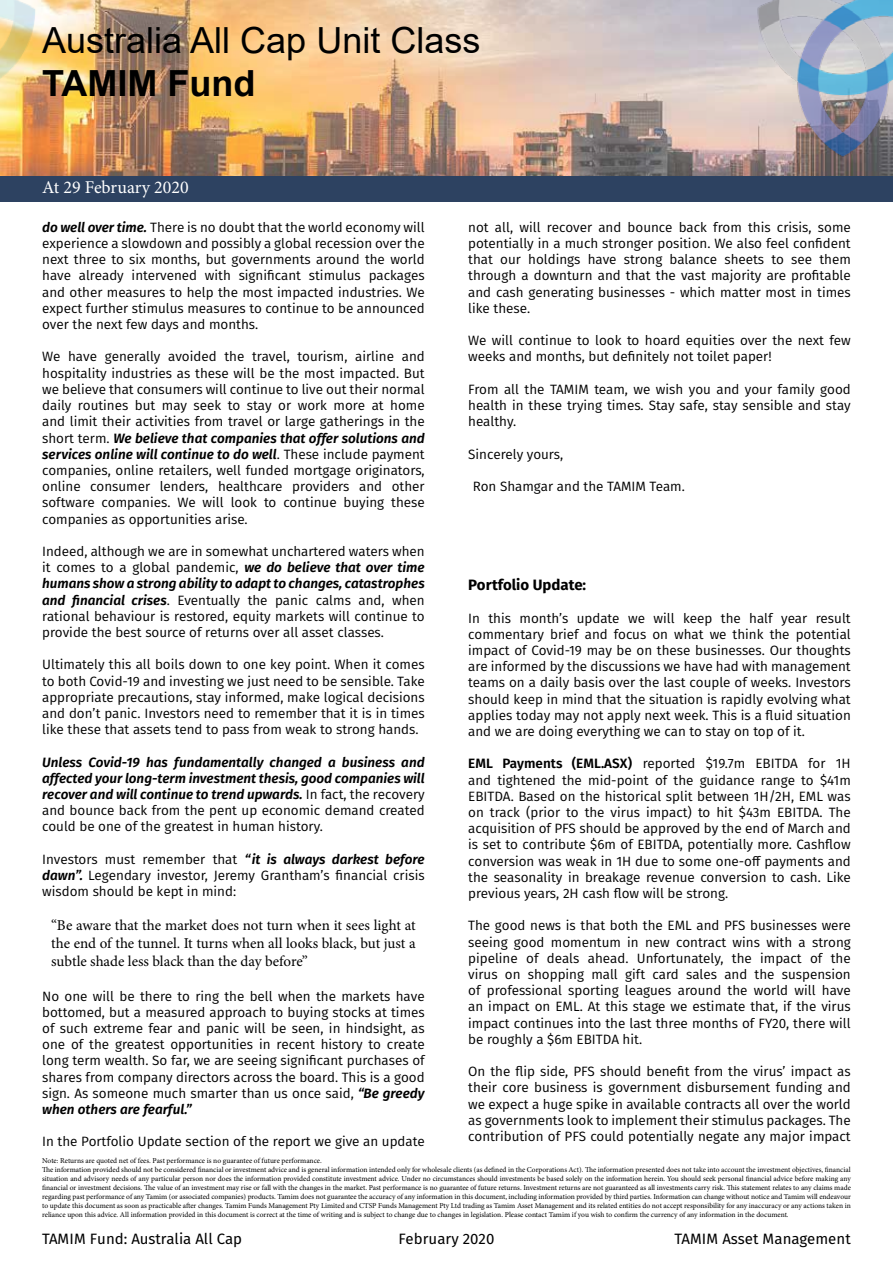
<style>
.page{position:relative;width:893px;height:1263px;background:#fff}
.page>*{position:absolute;margin:0;border:0;box-sizing:border-box;transform-origin:0 0}
.t1{font:36px "Arial";color:#000}
.t2{font:700 36px "Arial";color:#000}
.t3{font:18px "Minion Pro";color:#fff}
.t4{font:15px/18px "Minion Pro";letter-spacing:-.005em;color:#000;text-align:justify}
.t5{font:15px "Fira Sans";color:#000}
.t6{font:700 15px "Fira Sans";color:#000}
.t7{font:13.5px/16.2px "Fira Sans";color:#000;text-align:justify}
.t8{font:italic 600 13.5px/16.2px "Fira Sans";color:#000;text-align:justify}
.t9{font:7.5px/9px "Minion Pro";letter-spacing:-.005em;color:#000}
.s1{font-weight:600;font-style:italic}
.s2{font-weight:400;font-style:normal}
.s3{font-weight:600}
</style>
<div class="page">
<img style="left:0;top:0;width:725px;height:176px">
<div style="left:0;top:176px;width:893px;height:26px;background:#2d4261"></div>
<img style="left:725px;top:0;width:168px;height:176px">
<h1 class="t1" style="left:42px;top:16px;width:440px">Australia All Cap Unit Class</h1>
<h1 class="t2" style="left:42px;top:58px;width:215px">TAMIM Fund</h1>
<h2 class="t3" style="left:42px;top:175px;width:148px">At 29 February 2020</h2>
<p class="t7" style="left:42px;top:219px;width:384px"><span class="s1">do well over time.</span> There is no doubt that the world economy will experience a slowdown and possibly a global recession over the next three to six months, but governments around the world have already intervened with significant stimulus packages and other measures to help the most impacted industries. We expect further stimulus measures to continue to be announced over the next few days and months.</p>
<p class="t7" style="left:42px;top:348px;width:384px">We have generally avoided the travel, tourism, airline and hospitality industries as these will be the most impacted. But we believe that consumers will continue to live out their normal daily routines but may seek to stay or work more at home and limit their activities from travel or large gatherings in the short term. <span class="s1">We believe that companies that offer solutions and services online will continue to do well</span>. These include payment companies, online retailers, well funded mortgage originators, online consumer lenders, healthcare providers and other software companies. We will look to continue buying these companies as opportunities arise.</p>
<p class="t7" style="left:42px;top:543px;width:384px">Indeed, although we are in somewhat unchartered waters when it comes to a global pandemic, <span class="s1">we do believe that over time humans show a strong ability to adapt to changes, catastrophes and financial crises</span>. Eventually the panic calms and, when rational behaviour is restored, equity markets will continue to provide the best source of returns over all asset classes.</p>
<p class="t7" style="left:42px;top:656px;width:384px">Ultimately this all boils down to one key point. When it comes to both Covid-19 and investing we just need to be sensible. Take appropriate precautions, stay informed, make logical decisions and don’t panic. Investors need to remember that it is in times like these that assets tend to pass from weak to strong hands.</p>
<p class="t8" style="left:42px;top:754px;width:384px">Unless Covid-19 has fundamentally changed a business and affected your long-term investment thesis, good companies will recover and will continue to trend upwards. <span class="s2">In fact, the recovery and bounce back from the pent up economic demand created could be one of the greatest in human history.</span></p>
<p class="t7" style="left:42px;top:851px;width:384px">Investors must remember that <span class="s1">“it is always darkest before dawn”.</span> Legendary investor, Jeremy Grantham’s financial crisis wisdom should be kept in mind:</p>
<p class="t4" style="left:51px;top:917px;width:366px">“Be aware that the market does not turn when it sees light at the end of the tunnel. It turns when all looks black, but just a subtle shade less black than the day before”</p>
<p class="t7" style="left:42px;top:987px;width:384px">No one will be there to ring the bell when the markets have bottomed, but a measured approach to buying stocks at times of such extreme fear and panic will be seen, in hindsight, as one of the greatest opportunities in recent history to create long term wealth. So far, we are seeing significant purchases of shares from company directors across the board. This is a good sign. As someone much smarter than us once said, <span class="s1">“Be greedy when others are fearful.”</span></p>
<p class="t7" style="left:42px;top:1133px;width:384px">In the Portfolio Update section of the report we give an update</p>
<p class="t7" style="left:468px;top:219px;width:384px">not all, will recover and bounce back from this crisis, some potentially in a much stronger position. We also feel confident that our holdings have strong balance sheets to see them through a downturn and that the vast majority are profitable and cash generating businesses - which matter most in times like these.</p>
<p class="t7" style="left:468px;top:332px;width:384px">We will continue to look to hoard equities over the next few weeks and months, but definitely not toilet paper!</p>
<p class="t7" style="left:468px;top:381px;width:384px">From all the TAMIM team, we wish you and your family good health in these trying times. Stay safe, stay sensible and stay healthy.</p>
<p class="t7" style="left:468px;top:446px;width:97px">Sincerely yours,</p>
<p class="t7" style="left:473px;top:478px;width:214px">Ron Shamgar and the TAMIM Team.</p>
<p class="t6" style="left:468px;top:574px;width:120px">Portfolio Update:</p>
<p class="t7" style="left:468px;top:609px;width:384px">In this month’s update we will keep the half year result commentary brief and focus on what we think the potential impact of Covid-19 may be on these businesses. Our thoughts are informed by the discussions we have had with management teams on a daily basis over the last couple of weeks. Investors should keep in mind that the situation is rapidly evolving what applies today may not apply next week. This is a fluid situation and we are doing everything we can to stay on top of it.</p>
<p class="t7" style="left:468px;top:755px;width:384px"><span class="s3">EML Payments (EML.ASX)</span> reported $19.7m EBITDA for 1H and tightened the mid-point of the guidance range to $41m EBITDA. Based on the historical split between 1H/2H, EML was on track (prior to the virus impact) to hit $43m EBITDA. The acquisition of PFS should be approved by the end of March and is set to contribute $6m of EBITDA, potentially more. Cashflow conversion was weak in 1H due to some one-off payments and the seasonality in breakage revenue conversion to cash. Like previous years, 2H cash flow will be strong.</p>
<p class="t7" style="left:468px;top:917px;width:384px">The good news is that both the EML and PFS businesses were seeing good momentum in new contract wins with a strong pipeline of deals ahead. Unfortunately, the impact of the virus on shopping mall gift card sales and the suspension of professional sporting leagues around the world will have an impact on EML. At this stage we estimate that, if the virus impact continues into the last three months of FY20, there will be roughly a $6m EBITDA hit.</p>
<p class="t7" style="left:468px;top:1063px;width:384px">On the flip side, PFS should benefit from the virus’ impact as their core business is government disbursement funding and we expect a huge spike in available contracts all over the world as governments look to implement their stimulus packages. The contribution of PFS could potentially negate any major impact</p>
<p class="t9" style="left:42px;top:1156px;width:810px">Note: Returns are quoted net of fees. Past performance is no guarantee of future performance.<br>The information provided should not be considered financial or investment advice and is general information intended only for wholesale clients (as defined in the Corporations Act). The information presented does not take into account the investment objectives, financial situation and advisory needs of any particular person nor does the information provided constitute investment advice. Under no circumstances should investments be based solely on the information herein. You should seek personal financial advice before making any financial or investment decisions. The value of an investment may rise or fall with the changes in the market. Past performance is no guarantee of future returns. Investment returns are not guaranteed as all investments carry risk. This statement relates to any claims made regarding past performance of any Tamim (or associated companies) products. Tamim does not guarantee the accuracy of any information in this document, including information provided by third parties. Information can change without notice and Tamim will endeavour to update this document as soon as practicable after changes. Tamim Funds Management Pty Limited and CTSP Funds Management Pty Ltd trading as Tamim Asset Management and its related entities do not accept responsibility for any inaccuracy or any actions taken in reliance upon this advice. All information provided in this document is correct at the time of writing and is subject to change due to changes in legislation. Please contact Tamim if you wish to confirm the currency of any information in the document.</p>
<p class="t5" style="left:42px;top:1228px;width:202px">TAMIM Fund: Australia All Cap</p>
<p class="t5" style="left:399px;top:1228px;width:97px">February 2020</p>
<p class="t5" style="left:675px;top:1228px;width:178px">TAMIM Asset Management</p>
</div>
